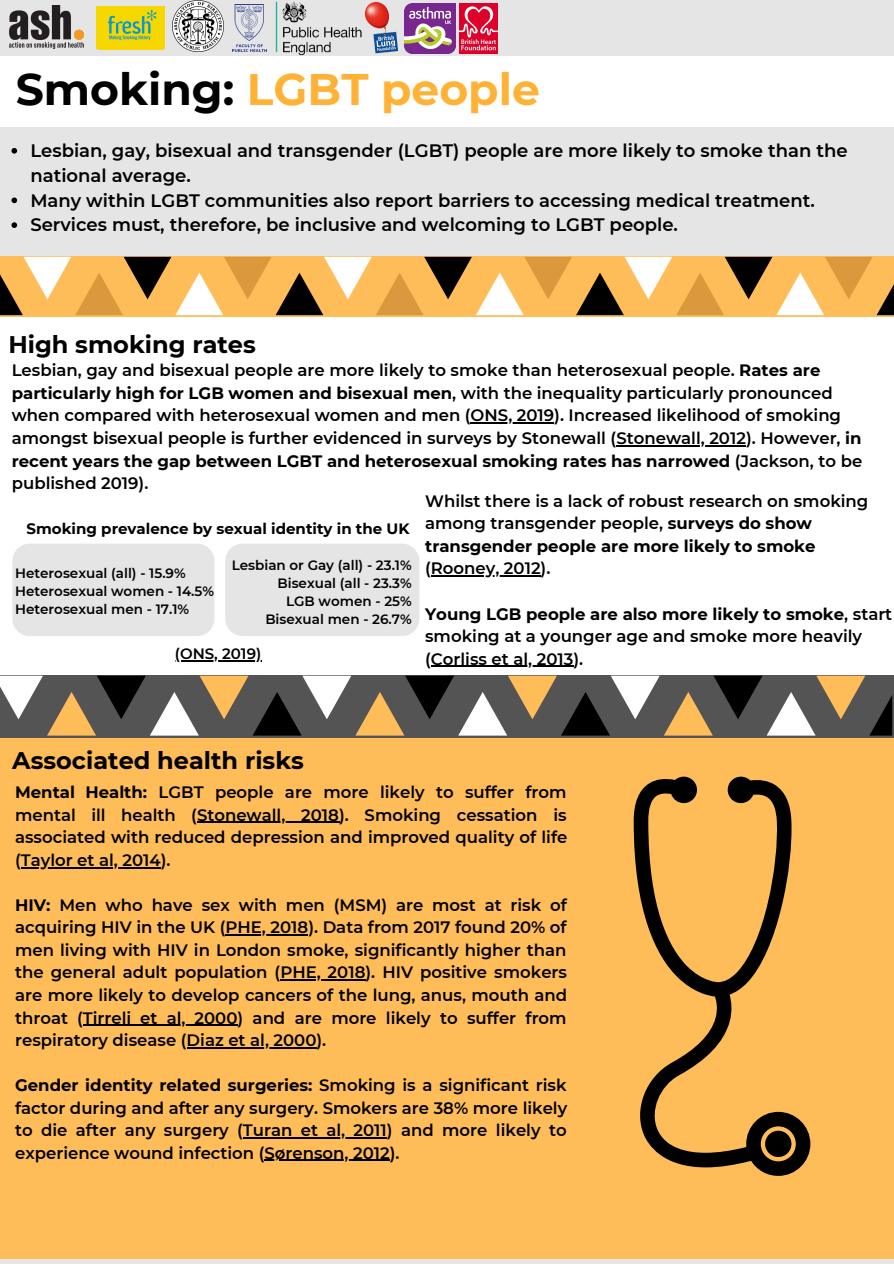
<style>
.page{position:relative;width:894px;height:1264px;background:#fff}
.page>*{position:absolute;margin:0;border:0;box-sizing:border-box;transform-origin:0 0}
.t1{font:700 44.1px "Montserrat";color:#ffb235}
.t2{font:700 24px "Montserrat";color:#000}
.t3{font:600 18px/24.8px "Montserrat";color:#000}
.t4{font:600 16.5px/22.5px "Montserrat";color:#000}
.t5{font:700 15px "Montserrat";color:#000}
.t6{font:600 15px "Montserrat";color:#000}
.t7{font:600 13.5px/18px "Montserrat";color:#000;text-align:right}
.s1{color:#000}
.s2{font-weight:700}
</style>
<div class="page">
<div style="left:0;top:0;width:893px;height:1263px;background:#e5e5e5"></div>
<div style="left:0;top:57px;width:893px;height:70px;background:#fff"></div>
<svg style="left:11px;top:148px;width:6px;height:6px"></svg>
<svg style="left:11px;top:197px;width:6px;height:6px"></svg>
<svg style="left:11px;top:222px;width:6px;height:6px"></svg>
<div style="left:0;top:716px;width:893px;height:543px;background:#ffbd59"></div>
<div style="left:0;top:300px;width:893px;height:422px;background:#fff"></div>
<div style="left:12px;top:543px;width:202px;height:93px;background:#e5e5e5;border-radius:17px"></div>
<svg style="left:0;top:675px;width:893px;height:62px;background:#5e5b56"></svg>
<img style="left:10px;top:5px;width:74px;height:43px">
<img style="left:96px;top:6px;width:68px;height:43px">
<img style="left:173px;top:1px;width:50px;height:50px">
<img style="left:232px;top:4px;width:34px;height:47px">
<img style="left:275px;top:1px;width:124px;height:55px">
<svg style="left:0;top:256px;width:893px;height:60px;background:#f6b85a"></svg>
<hr style="left:470px;top:422px;width:84px;height:1px;background:#000">
<hr style="left:616px;top:445px;width:129px;height:1px;background:#000">
<svg style="left:0;top:675px;width:891px;height:60px;background:#736b5f"></svg>
<svg style="left:0;top:257px;width:893px;height:58px;background:#deab5f"></svg>
<img style="left:404px;top:3px;width:51px;height:51px">
<img style="left:459px;top:3px;width:38px;height:51px">
<div style="left:225px;top:543px;width:194px;height:93px;background:#e5e5e5;border-radius:17px"></div>
<svg style="left:633px;top:776px;width:177px;height:399px"></svg>
<div style="left:764px;top:1130px;width:27px;height:26px;background:#000;border-radius:50%"></div>
<hr style="left:197px;top:821px;width:142px;height:2px;background:#000">
<hr style="left:21px;top:867px;width:140px;height:1px;background:#000">
<hr style="left:225px;top:934px;width:83px;height:1px;background:#000">
<hr style="left:280px;top:979px;width:85px;height:1px;background:#000">
<hr style="left:83px;top:1024px;width:154px;height:1px;background:#000">
<hr style="left:186px;top:1047px;width:130px;height:1px;background:#000">
<hr style="left:243px;top:1137px;width:143px;height:1px;background:#000">
<hr style="left:264px;top:1159px;width:125px;height:1px;background:#000">
<hr style="left:431px;top:575px;width:109px;height:1px;background:#000">
<hr style="left:431px;top:666px;width:142px;height:1px;background:#000">
<hr style="left:175px;top:660px;width:86px;height:1px;background:#000">
<h1 class="t1" style="left:16px;top:63px;width:525px"><span class="s1">Smoking:</span> LGBT people</h1>
<p class="t3" style="left:30px;top:138px;width:818px">Lesbian, gay, bisexual and transgender (LGBT) people are more likely to smoke than the national average.<br>Many within LGBT communities also report barriers to accessing medical treatment.<br>Services must, therefore, be inclusive and welcoming to LGBT people.</p>
<h2 class="t2" style="left:8px;top:330px;width:249px">High smoking rates</h2>
<p class="t4" style="left:12px;top:359px;width:851px">Lesbian, gay and bisexual people are more likely to smoke than heterosexual people. <span class="s2">Rates are particularly high for LGB women and bisexual men</span>, with the inequality particularly pronounced when compared with heterosexual women and men (ONS, 2019). Increased likelihood of smoking amongst bisexual people is further evidenced in surveys by Stonewall (Stonewall, 2012). However, <span class="s2">in recent years the gap between LGBT and heterosexual smoking rates has narrowed</span> (Jackson, to be published 2019).</p>
<p class="t5" style="left:27px;top:520px;width:384px">Smoking prevalence by sexual identity in the UK</p>
<p class="t4" style="left:425px;top:489px;width:444px">Whilst there is a lack of robust research on smoking among transgender people, <span class="s2">surveys do show transgender people are more likely to smoke</span></p>
<p class="t4" style="left:425px;top:557px;width:127px">(Rooney, 2012).</p>
<p class="t4" style="left:425px;top:602px;width:468px"><span class="s2">Young LGB people are also more likely to smoke</span>, start smoking at a younger age and smoke more heavily (Corliss et al, 2013).</p>
<p class="t7" style="left:232px;top:556px;width:181px">Lesbian or Gay (all) - 23.1%<br>Bisexual (all - 23.3%<br>LGB women - 25%<br>Bisexual men - 26.7%</p>
<p class="t7" style="left:15px;top:564px;width:200px;text-align:left">Heterosexual (all) - 15.9%<br>Heterosexual women - 14.5%<br>Heterosexual men - 17.1%</p>
<p class="t6" style="left:175px;top:645px;width:88px">(ONS, 2019)</p>
<h2 class="t2" style="left:12px;top:746px;width:293px">Associated health risks</h2>
<p class="t4" style="left:15px;top:781px;width:553px;text-align:justify"><span class="s2">Mental Health:</span> LGBT people are more likely to suffer from mental ill health (Stonewall, 2018). Smoking cessation is associated with reduced depression and improved quality of life (Taylor et al, 2014).</p>
<p class="t4" style="left:15px;top:893px;width:553px;text-align:justify"><span class="s2">HIV:</span> Men who have sex with men (MSM) are most at risk of acquiring HIV in the UK (PHE, 2018). Data from 2017 found 20% of men living with HIV in London smoke, significantly higher than the general adult population (PHE, 2018). HIV positive smokers are more likely to develop cancers of the lung, anus, mouth and throat (Tirreli et al, 2000) and are more likely to suffer from respiratory disease (Diaz et al, 2000).</p>
<p class="t4" style="left:15px;top:1073px;width:553px;text-align:justify"><span class="s2">Gender identity related surgeries:</span> Smoking is a significant risk factor during and after any surgery. Smokers are 38% more likely to die after any surgery (Turan et al, 2011) and more likely to experience wound infection (Sørenson, 2012).</p>
</div>
